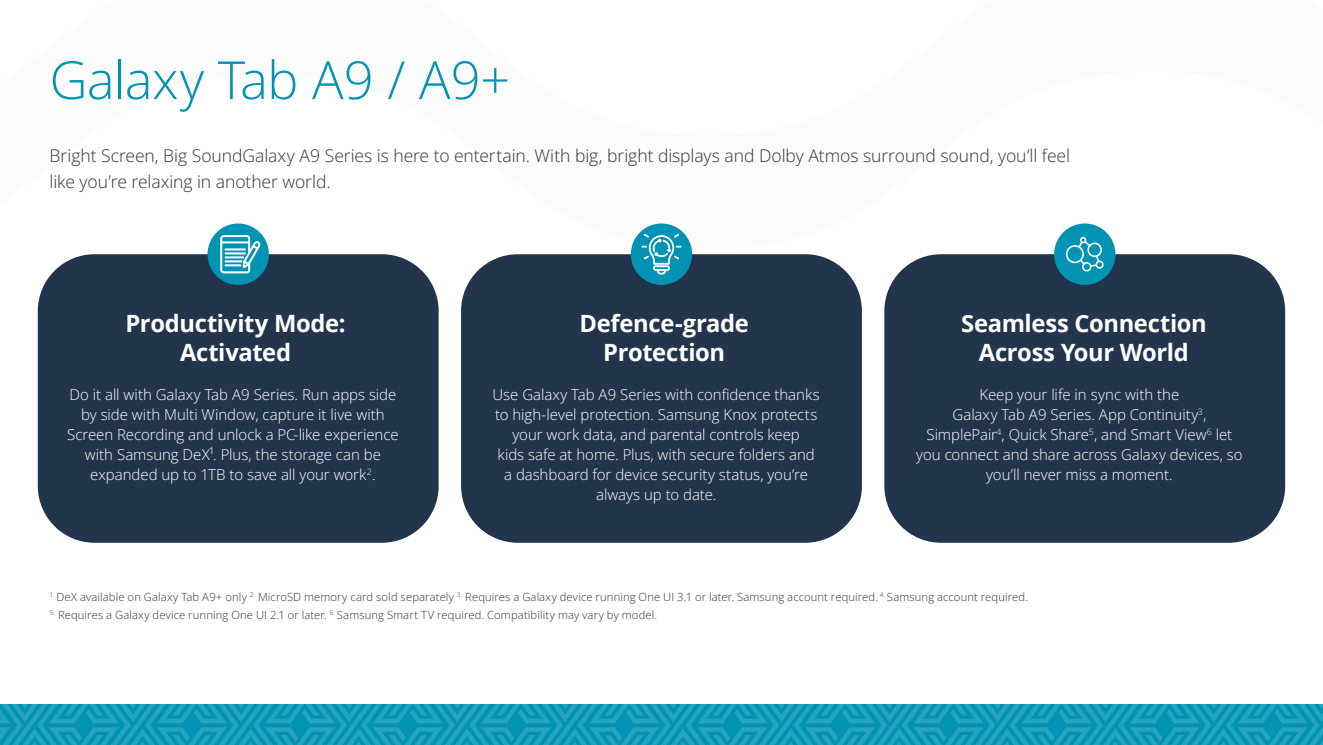
<style>
.page{position:relative;width:1323px;height:745px;background:#fff}
.page>*{position:absolute;margin:0;border:0;box-sizing:border-box;transform-origin:0 0}
.t1{font:52.5px "Open Sans";letter-spacing:-.015em;color:#0093b3}
.t2{font:700 23.75px/28.8px "Open Sans";letter-spacing:-.015em;color:#fff;text-align:center}
.t3{font:17.5px/26.2px "Open Sans";letter-spacing:-.005em;color:#343233}
.t4{font:15px/20px "Open Sans";color:#fff;text-align:center}
.t5{font:11.25px "Open Sans";letter-spacing:.01em;color:#343233}
</style>
<div class="page">
<div style="left:38px;top:254px;width:401px;height:288px;background:#23354d;border-radius:57px"></div>
<div style="left:461px;top:254px;width:401px;height:288px;background:#23354d;border-radius:57px"></div>
<div style="left:884px;top:254px;width:401px;height:288px;background:#23354d;border-radius:57px"></div>
<div style="left:208px;top:223px;width:61px;height:62px;background:#0093b3;border-radius:50%"></div>
<div style="left:631px;top:223px;width:61px;height:62px;background:#0093b3;border-radius:50%"></div>
<div style="left:1054px;top:223px;width:61px;height:62px;background:#0093b3;border-radius:50%"></div>
<svg style="left:0;top:704px;width:1323px;height:40px;background:#139bb8"></svg>
<svg style="left:220px;top:235px;width:40px;height:38px"></svg>
<div style="left:225px;top:252px;width:20px;height:2px;border:1px solid #fff"></div>
<svg style="left:1066px;top:237px;width:38px;height:34px"></svg>
<svg style="left:642px;top:234px;width:39px;height:40px"></svg>
<h1 class="t1" style="left:50px;top:44px;width:462px">Galaxy Tab A9 / A9+</h1>
<p class="t3" style="left:50px;top:142px;width:1022px">Bright Screen, Big SoundGalaxy A9 Series is here to entertain. With big, bright displays and Dolby Atmos surround sound, you’ll feel like you’re relaxing in another world.</p>
<h2 class="t2" style="left:126px;top:308px;width:222px">Productivity Mode:<br>Activated</h2>
<h2 class="t2" style="left:579px;top:308px;width:171px">Defence-grade<br>Protection</h2>
<h2 class="t2" style="left:961px;top:308px;width:247px">Seamless Connection<br>Across Your World</h2>
<p class="t4" style="left:67px;top:383px;width:333px">Do it all with Galaxy Tab A9 Series. Run apps side by side with Multi Window, capture it live with Screen Recording and unlock a PC-like experience with Samsung DeX¹. Plus, the storage can be expanded up to 1TB to save all your work<sup>2</sup>.</p>
<p class="t4" style="left:916px;top:383px;width:328px">Keep your life in sync with the<br>Galaxy Tab A9 Series. App Continuity<sup>3</sup>, SimplePair<sup>4</sup>, Quick Share<sup>5</sup>, and Smart View<sup>6</sup> let you connect and share across Galaxy devices, so you’ll never miss a moment.</p>
<p class="t4" style="left:493px;top:383px;width:329px">Use Galaxy Tab A9 Series with confidence thanks to high-level protection. Samsung Knox protects your work data, and parental controls keep<br>kids safe at home. Plus, with secure folders and a dashboard for device security status, you’re always up to date.</p>
<p class="t5" style="left:50px;top:589px;width:980px"><sup>1.</sup> DeX available on Galaxy Tab A9+ only <sup>2.</sup> MicroSD memory card sold separately <sup>3.</sup> Requires a Galaxy device running One UI 3.1 or later. Samsung account required. <sup>4.</sup> Samsung account required.</p>
<p class="t5" style="left:50px;top:606px;width:609px"><sup>5.</sup> Requires a Galaxy device running One UI 2.1 or later. <sup>6.</sup> Samsung Smart TV required. Compatibility may vary by model.</p>
</div>
